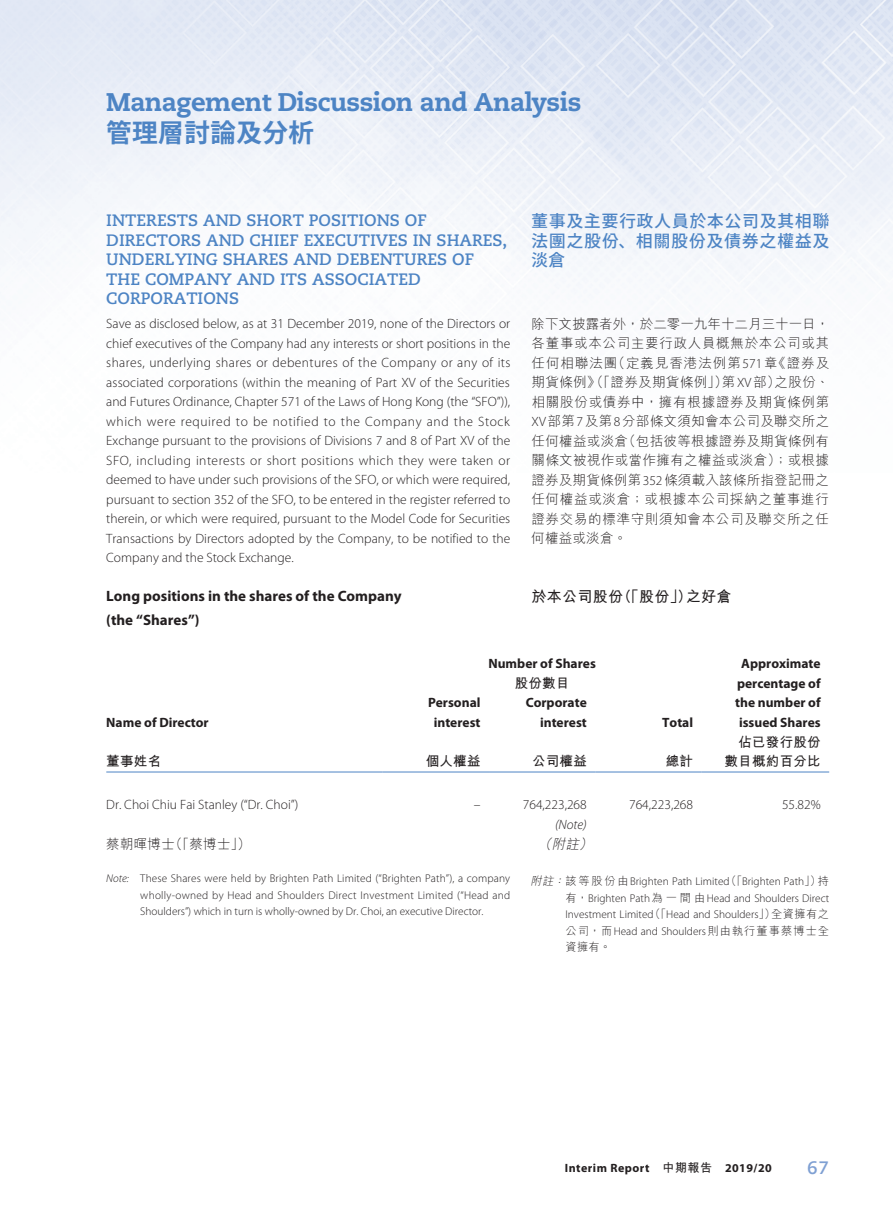
<style>
.page{position:relative;width:893px;height:1212px;background:#fff}
.page>*{position:absolute;margin:0;border:0;box-sizing:border-box;transform-origin:0 0}
.t1{font:800 25.5px "Caecilia LT Std";letter-spacing:-.02em;color:#4d84c4}
.t2{font:700 25.5px "Koz Go Pr 6 N";letter-spacing:.02em;color:#4d84c4}
.t3{font:700 18px "Caecilia LT Std";color:#7fa0d3}
.t4{font:700 16.5px/19.5px "Caecilia LT Std";color:#4d84c4}
.t5{font:500 16.5px/19.5px "Koz Go Pr 6 N";letter-spacing:.065em;color:#4d84c4;text-align:justify}
.t6{font:700 15px/23.7px "Myriad Pro";color:#231f20}
.t7{font:700 15px "M Hei HK";letter-spacing:.02em;color:#231f20}
.t8{font:300 13.5px/19.5px "Myriad Pro";color:#231f20;text-align:justify}
.t9{font:300 13.5px/19.5px "M Hei HK";letter-spacing:.05em;color:#231f20;text-align:justify}
.t10{font:700 13.5px/19.5px "Myriad Pro";color:#231f20;text-align:center}
.t11{font:700 13.5px/19.5px "M Hei HK";letter-spacing:.02em;color:#231f20;text-align:right}
.t12{font:300 13.5px "M Hei HK";letter-spacing:.02em;color:#231f20}
.t13{font:italic 300 13.5px "Myriad Pro";color:#231f20}
.t14{font:italic 300 13.5px "M Hei HK";color:#231f20}
.t15{font:700 12px "Myriad Pro";letter-spacing:.04em;color:#231f20}
.t16{font:300 11.25px/16.5px "Myriad Pro";color:#231f20;text-align:justify}
.t17{font:300 11.25px "M Hei HK";color:#231f20}
.s1{font-family:"Myriad Pro"}
.s2{font-style:italic}
.s3{font-family:"M Hei HK";font-style:italic}
.s4{font-family:"M Hei HK"}
</style>
<div class="page">
<img style="left:0;top:0;width:893px;height:295px">
<hr style="left:106px;top:772px;width:277px;height:1px;background:#4d84c4">
<hr style="left:383px;top:772px;width:106px;height:1px;background:#4d84c4">
<hr style="left:489px;top:772px;width:106px;height:1px;background:#4d84c4">
<hr style="left:595px;top:772px;width:107px;height:1px;background:#4d84c4">
<hr style="left:702px;top:772px;width:127px;height:1px;background:#4d84c4">
<h1 class="t1" style="left:106px;top:86px;width:477px">Management Discussion and Analysis</h1>
<h1 class="t2" style="left:106px;top:118px;width:209px">管理層討論及分析</h1>
<p class="t5" style="left:531px;top:212px;width:299px">董事及主要行政人員於本公司及其相聯法團之股份、相關股份及債券之權益及淡倉</p>
<p class="t4" style="left:106px;top:211px;width:403px">INTERESTS AND SHORT POSITIONS OF<br>DIRECTORS AND CHIEF EXECUTIVES IN SHARES,<br>UNDERLYING SHARES AND DEBENTURES OF<br>THE COMPANY AND ITS ASSOCIATED<br>CORPORATIONS</p>
<p class="t8" style="left:106px;top:314px;width:406px">Save as disclosed below, as at 31 December 2019, none of the Directors or chief executives of the Company had any interests or short positions in the shares, underlying shares or debentures of the Company or any of its associated corporations (within the meaning of Part XV of the Securities and Futures Ordinance, Chapter 571 of the Laws of Hong Kong (the “SFO”)), which were required to be notified to the Company and the Stock Exchange pursuant to the provisions of Divisions 7 and 8 of Part XV of the SFO, including interests or short positions which they were taken or deemed to have under such provisions of the SFO, or which were required, pursuant to section 352 of the SFO, to be entered in the register referred to therein, or which were required, pursuant to the Model Code for Securities Transactions by Directors adopted by the Company, to be notified to the Company and the Stock Exchange.</p>
<p class="t6" style="left:106px;top:584px;width:297px">Long positions in the shares of the Company (the “Shares”)</p>
<p class="t10" style="left:488px;top:653px;width:109px">Number of Shares</p>
<p class="t10" style="left:735px;top:653px;width:87px">Approximate percentage of the number of issued Shares</p>
<p class="t9" style="left:531px;top:314px;width:300px">除下文披露者外，於二零一九年十二月三十一日，各董事或本公司主要行政人員概無於本公司或其任何相聯法團（定義見香港法例第<span class="s1">571</span>章《證券及期貨條例》（「證券及期貨條例」）第<span class="s1">XV</span>部）之股份、相關股份或債券中，擁有根據證券及期貨條例第<span class="s1">XV</span>部第<span class="s1">7</span>及第<span class="s1">8</span>分部條文須知會本公司及聯交所之任何權益或淡倉（包括彼等根據證券及期貨條例有關條文被視作或當作擁有之權益或淡倉）；或根據證券及期貨條例第<span class="s1">352</span>條須載入該條所指登記冊之任何權益或淡倉；或根據本公司採納之董事進行證券交易的標準守則須知會本公司及聯交所之任何權益或淡倉。</p>
<p class="t7" style="left:531px;top:585px;width:201px">於本公司股份（「股份」）之好倉</p>
<p class="t11" style="left:515px;top:672px;width:56px">股份數目</p>
<p class="t10" style="left:428px;top:692px;width:54px">Personal interest</p>
<p class="t10" style="left:526px;top:692px;width:63px;text-align:right">Corporate interest</p>
<p class="t10" style="left:106px;top:712px;width:104px">Name of Director</p>
<p class="t10" style="left:662px;top:712px;width:32px">Total</p>
<p class="t11" style="left:106px;top:750px;width:56px">董事姓名</p>
<p class="t11" style="left:426px;top:750px;width:56px">個人權益</p>
<p class="t11" style="left:532px;top:750px;width:56px">公司權益</p>
<p class="t11" style="left:666px;top:750px;width:29px">總計</p>
<p class="t11" style="left:725px;top:731px;width:98px">佔已發行股份數目概約百分比</p>
<p class="t8" style="left:106px;top:795px;width:194px">Dr. Choi Chiu Fai Stanley (“Dr. Choi”)</p>
<p class="t8" style="left:474px;top:795px;width:8px">–</p>
<p class="t8" style="left:523px;top:795px;width:65px">764,223,268</p>
<p class="t13" style="left:555px;top:816px;width:33px">(Note)</p>
<p class="t8" style="left:629px;top:795px;width:65px">764,223,268</p>
<p class="t8" style="left:782px;top:795px;width:40px">55.82%</p>
<p class="t12" style="left:106px;top:837px;width:146px">蔡朝暉博士（「蔡博士」）</p>
<p class="t14" style="left:538px;top:837px;width:59px">（附註）</p>
<p class="t16" style="left:140px;top:870px;width:371px;text-indent:-34px"><span class="s2">Note:</span> These Shares were held by Brighten Path Limited (“Brighten Path”), a company wholly-owned by Head and Shoulders Direct Investment Limited (“Head and Shoulders”) which in turn is wholly-owned by Dr. Choi, an executive Director.</p>
<p class="t16" style="left:565px;top:873px;width:265px;text-indent:-35px"><span class="s3">附註：</span><span class="s4">該等股份由</span>Brighten Path Limited<span class="s4">（「</span>Brighten Path<span class="s4">」）持有，</span>Brighten Path<span class="s4">為一間由</span>Head and Shoulders Direct Investment Limited<span class="s4">（「</span>Head and Shoulders<span class="s4">」）全資擁有之公司，而</span>Head and Shoulders<span class="s4">則由執行董事蔡博士全</span></p>
<p class="t17" style="left:565px;top:941px;width:47px">資擁有。</p>
<p class="t15" style="left:565px;top:1160px;width:208px">Interim Report <span class="s4">中期報告</span> 2019/20</p>
<h2 class="t3" style="left:807px;top:1157px;width:24px">67</h2>
</div>
